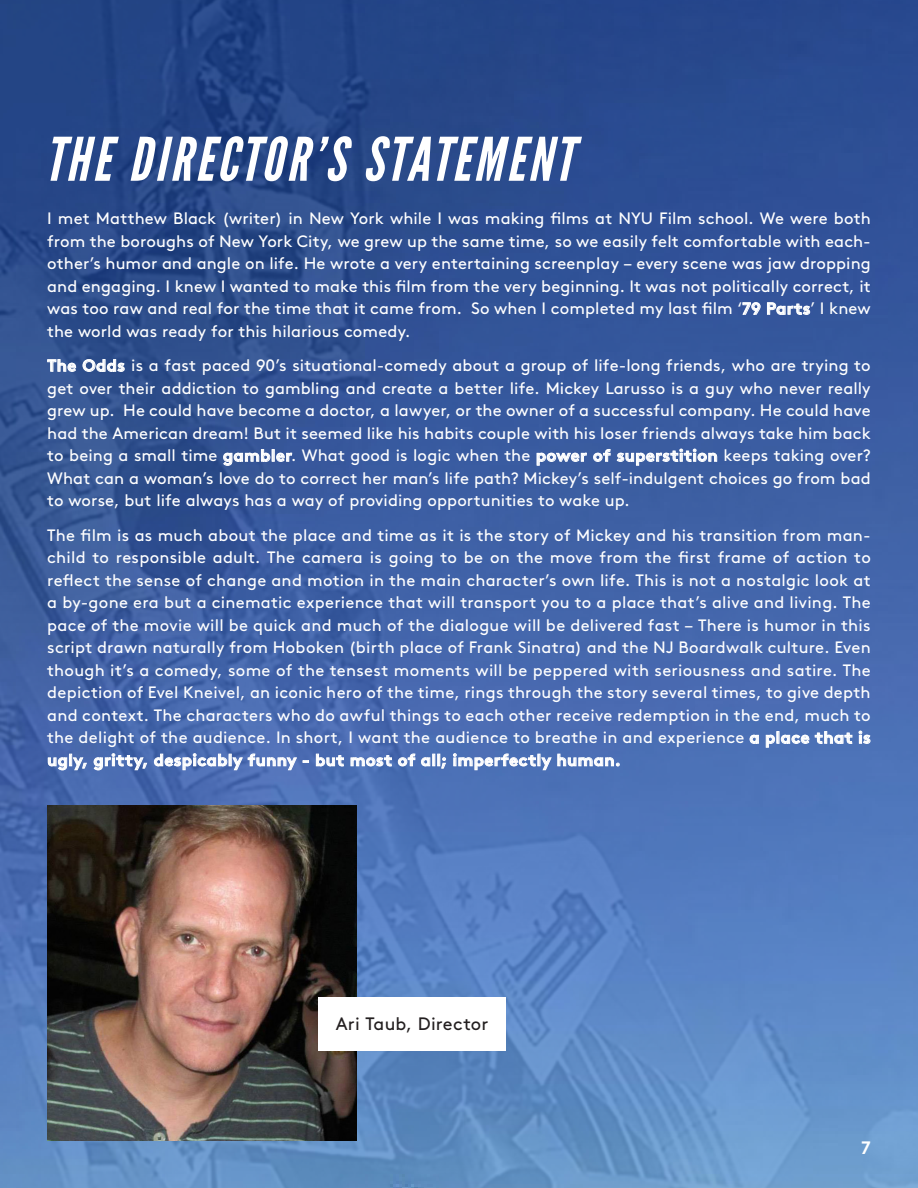
<style>
.page{position:relative;width:918px;height:1188px;background:#fff}
.page>*{position:absolute;margin:0;border:0;box-sizing:border-box;transform-origin:0 0}
.t1{font:italic 60px "League Gothic";letter-spacing:.05em;color:#fff}
.t2{font:18px "Brown";letter-spacing:.01em;color:#231f20}
.t3{font:700 18px "Brown";color:#fff}
.t4{font:16.5px/22.5px "Brown";letter-spacing:.01em;color:#fff;text-align:justify}
.s1{font-weight:700}
</style>
<div class="page">
<img style="left:0;top:0;width:918px;height:1188px">
<img style="left:47px;top:806px;width:309px;height:335px">
<div style="left:318px;top:997px;width:188px;height:53px;background:#fff"></div>
<p class="t1" style="left:44px;top:125px;width:530px">THE DIRECTOR’S STATEMENT</p>
<p class="t4" style="left:47px;top:206px;width:825px">I met Matthew Black (writer) in New York while I was making films at NYU Film school. We were both from the boroughs of New York City, we grew up the same time, so we easily felt comfortable with each&shy;other’s humor and angle on life. He wrote a very entertaining screenplay – every scene was jaw dropping and engaging. I knew I wanted to make this film from the very beginning. It was not politically correct, it was too raw and real for the time that it came from. So when I completed my last film ‘<span class="s1">79 Parts</span>’ I knew the world was ready for this hilarious comedy.</p>
<p class="t4" style="left:47px;top:353px;width:825px"><span class="s1">The Odds</span> is a fast paced 90’s situational-comedy about a group of life-long friends, who are trying to get over their addiction to gambling and create a better life. Mickey Larusso is a guy who never really grew up. He could have become a doctor, a lawyer, or the owner of a successful company. He could have had the American dream! But it seemed like his habits couple with his loser friends always take him back to being a small time <span class="s1">gambler</span>. What good is logic when the <span class="s1">power of superstition</span> keeps taking over?<br>What can a woman’s love do to correct her man’s life path? Mickey’s self-indulgent choices go from bad to worse, but life always has a way of providing opportunities to wake up.</p>
<p class="t4" style="left:47px;top:522px;width:825px">The film is as much about the place and time as it is the story of Mickey and his transition from man&shy;child to responsible adult. The camera is going to be on the move from the first frame of action to reflect the sense of change and motion in the main character’s own life. This is not a nostalgic look at a by-gone era but a cinematic experience that will transport you to a place that’s alive and living. The pace of the movie will be quick and much of the dialogue will be delivered fast – There is humor in this script drawn naturally from Hoboken (birth place of Frank Sinatra) and the NJ Boardwalk culture. Even though it’s a comedy, some of the tensest moments will be peppered with seriousness and satire. The depiction of Evel Kneivel, an iconic hero of the time, rings through the story several times, to give depth and context. The characters who do awful things to each other receive redemption in the end, much to the delight of the audience. In short, I want the audience to breathe in and experience <span class="s1">a place that is ugly, gritty, despicably funny - but most of all; imperfectly human.</span></p>
<p class="t2" style="left:336px;top:1011px;width:154px">Ari Taub, Director</p>
<p class="t3" style="left:861px;top:1133px;width:11px">7</p>
</div>
